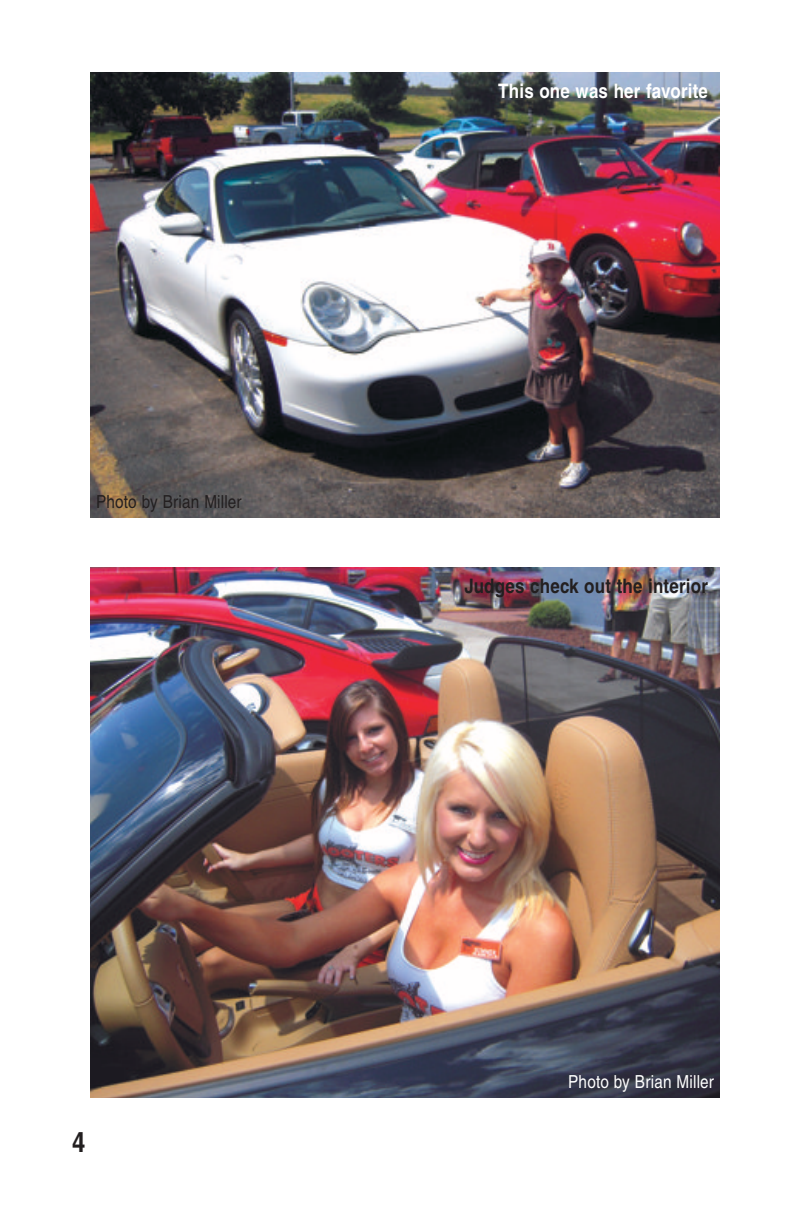
<style>
.page{position:relative;width:792px;height:1224px;background:#fff}
.page>*{position:absolute;margin:0;border:0;box-sizing:border-box;transform-origin:0 0}
.t1{font:700 28px "Helvetica";color:#231f20;scale:.85 1}
.t2{font:700 20px "Helvetica";letter-spacing:.01em;color:#231f20;scale:.85 1}
.t3{font:700 20px "Helvetica";letter-spacing:.01em;color:#fff;scale:.85 1}
.t4{font:18px "Helvetica";letter-spacing:.01em;color:#231f20;scale:.85 1}
.t5{font:18px "Helvetica";letter-spacing:.01em;color:#fff;scale:.85 1}
</style>
<div class="page">
<img style="left:90px;top:72px;width:630px;height:446px">
<img style="left:90px;top:567px;width:630px;height:531px">
<p class="t4" style="left:96px;top:492px;width:173px">Photo by Brian Miller</p>
<h1 class="t1" style="left:72px;top:1125px;width:17px">4</h1>
<p class="t3" style="left:498px;top:79px;width:248px">This one was her favorite</p>
<p class="t2" style="left:464px;top:574px;width:288px">Judges check out the interior</p>
<p class="t5" style="left:568px;top:1072px;width:173px">Photo by Brian Miller</p>
</div>
